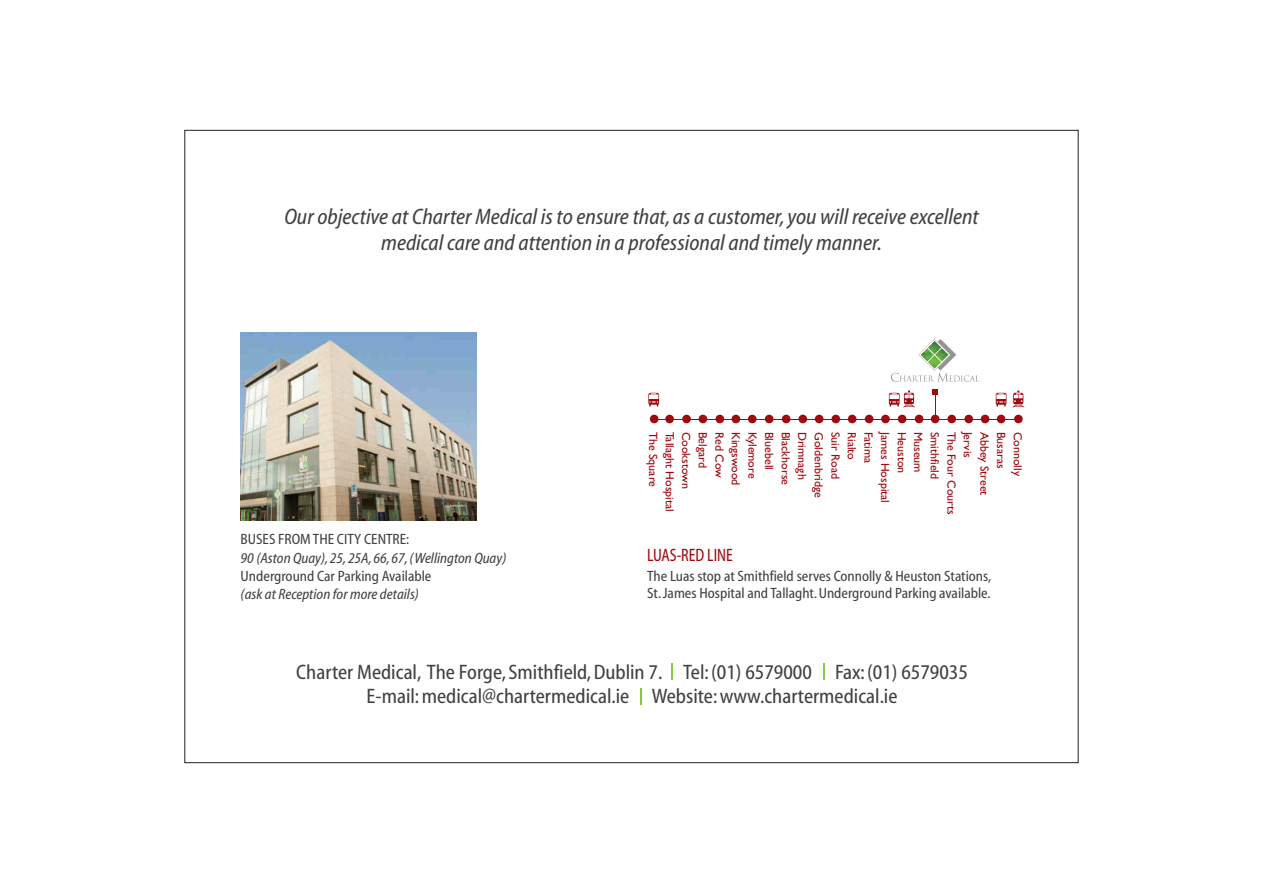
<style>
.page{position:relative;width:1263px;height:893px;background:#fff}
.page>*{position:absolute;margin:0;border:0;box-sizing:border-box;transform-origin:0 0}
.t1{font:22.5px/25.7px "Myriad Cn It Web";color:#414142;text-align:center}
.t2{font:21px/24px "Myriad Cn Web";color:#414142;text-align:center}
.t3{font:18px "Myriad Cn Web";color:#9e0a0f;scale:.88 1}
.t4{font:15px/17.1px "Myriad Cn Web";color:#414142}
.t5{font:15px "Myriad Cn It Web";color:#414142}
.t6{font:12px/16.5px "Gill Sans";color:#9e0a0f}
</style>
<div class="page">
<div style="left:1014px;top:415px;width:9px;height:8px;background:#9e0a0f;border-radius:50%"></div>
<div style="left:997px;top:415px;width:8px;height:8px;background:#9e0a0f;border-radius:50%"></div>
<div style="left:981px;top:415px;width:8px;height:8px;background:#9e0a0f;border-radius:50%"></div>
<div style="left:964px;top:415px;width:9px;height:8px;background:#9e0a0f;border-radius:50%"></div>
<div style="left:947px;top:415px;width:9px;height:8px;background:#9e0a0f;border-radius:50%"></div>
<div style="left:931px;top:415px;width:8px;height:8px;background:#9e0a0f;border-radius:50%"></div>
<div style="left:915px;top:415px;width:8px;height:8px;background:#9e0a0f;border-radius:50%"></div>
<div style="left:898px;top:415px;width:8px;height:8px;background:#9e0a0f;border-radius:50%"></div>
<div style="left:881px;top:415px;width:9px;height:8px;background:#9e0a0f;border-radius:50%"></div>
<div style="left:865px;top:415px;width:8px;height:8px;background:#9e0a0f;border-radius:50%"></div>
<div style="left:848px;top:415px;width:8px;height:8px;background:#9e0a0f;border-radius:50%"></div>
<div style="left:831px;top:415px;width:9px;height:8px;background:#9e0a0f;border-radius:50%"></div>
<div style="left:815px;top:415px;width:8px;height:8px;background:#9e0a0f;border-radius:50%"></div>
<div style="left:798px;top:415px;width:9px;height:8px;background:#9e0a0f;border-radius:50%"></div>
<div style="left:782px;top:415px;width:8px;height:8px;background:#9e0a0f;border-radius:50%"></div>
<div style="left:765px;top:415px;width:8px;height:8px;background:#9e0a0f;border-radius:50%"></div>
<div style="left:748px;top:415px;width:8px;height:8px;background:#9e0a0f;border-radius:50%"></div>
<div style="left:732px;top:415px;width:8px;height:8px;background:#9e0a0f;border-radius:50%"></div>
<div style="left:715px;top:415px;width:9px;height:8px;background:#9e0a0f;border-radius:50%"></div>
<div style="left:699px;top:415px;width:8px;height:8px;background:#9e0a0f;border-radius:50%"></div>
<div style="left:682px;top:415px;width:9px;height:8px;background:#9e0a0f;border-radius:50%"></div>
<div style="left:665px;top:415px;width:9px;height:8px;background:#9e0a0f;border-radius:50%"></div>
<div style="left:650px;top:415px;width:8px;height:8px;background:#9e0a0f;border-radius:50%"></div>
<hr style="left:653px;top:418px;width:368px;height:1px;background:#9e0a0f">
<svg style="left:932px;top:389px;width:6px;height:27px"></svg>
<svg style="left:891px;top:339px;width:88px;height:43px"></svg>
<img style="left:920px;top:341px;width:28px;height:28px">
<svg style="left:996px;top:393px;width:10px;height:14px"></svg>
<svg style="left:1012px;top:390px;width:12px;height:17px"></svg>
<svg style="left:889px;top:390px;width:26px;height:17px"></svg>
<svg style="left:648px;top:393px;width:11px;height:14px"></svg>
<img style="left:241px;top:340px;width:235px;height:180px">
<svg style="left:672px;top:663px;width:1px;height:17px"></svg>
<svg style="left:823px;top:663px;width:1px;height:17px"></svg>
<svg style="left:641px;top:688px;width:1px;height:17px"></svg>
<h1 class="t1" style="left:284px;top:205px;width:696px">Our objective at Charter Medical is to ensure that, as a customer, you will receive excellent medical care and attention in a professional and timely manner.</h1>
<p class="t4" style="left:241px;top:532px;width:170px">BUSES FROM THE CITY CENTRE:</p>
<p class="t5" style="left:241px;top:552px;width:267px">90 (Aston Quay), 25, 25A, 66, 67, (Wellington Quay)</p>
<p class="t4" style="left:241px;top:569px;width:192px">Underground Car Parking Available</p>
<p class="t5" style="left:241px;top:588px;width:180px">(ask at Reception for more details)</p>
<p class="t6" style="left:759px;top:432px;width:48px;rotate:90deg">Kylemore</p>
<p class="t6" style="left:776px;top:432px;width:40px;rotate:90deg">Bluebell</p>
<p class="t6" style="left:793px;top:432px;width:55px;rotate:90deg">Blackhorse</p>
<p class="t6" style="left:809px;top:432px;width:49px;rotate:90deg">Drimnagh</p>
<p class="t6" style="left:826px;top:432px;width:68px;rotate:90deg">Goldenbridge</p>
<p class="t6" style="left:842px;top:432px;width:49px;rotate:90deg">Suir Road</p>
<p class="t6" style="left:859px;top:432px;width:30px;rotate:90deg">Rialto</p>
<p class="t6" style="left:875px;top:432px;width:33px;rotate:90deg">Fatima</p>
<p class="t6" style="left:892px;top:432px;width:73px;rotate:90deg">James Hospital</p>
<p class="t6" style="left:909px;top:432px;width:43px;rotate:90deg">Heuston</p>
<p class="t6" style="left:925px;top:432px;width:42px;rotate:90deg">Museum</p>
<p class="t6" style="left:942px;top:432px;width:49px;rotate:90deg">Smithfield</p>
<p class="t6" style="left:743px;top:432px;width:82px;rotate:90deg">Kingswood<br>Red Cow<br>Belgard<br>Cookstown<br>Tallaght Hospital<br>The Square</p>
<p class="t6" style="left:975px;top:432px;width:85px;rotate:90deg">Jervis<br>The Four Courts</p>
<p class="t6" style="left:991px;top:432px;width:65px;rotate:90deg">Abbey Street</p>
<p class="t6" style="left:1008px;top:432px;width:38px;rotate:90deg">Busaras</p>
<p class="t6" style="left:1025px;top:432px;width:46px;rotate:90deg">Connolly</p>
<h3 class="t3" style="left:647px;top:548px;width:99px">LUAS-RED LINE</h3>
<p class="t4" style="left:647px;top:569px;width:345px">The Luas stop at Smithfield serves Connolly &amp; Heuston Stations,<br>St. James Hospital and Tallaght. Underground Parking available.</p>
<h2 class="t2" style="left:296px;top:662px;width:673px">Charter Medical, The Forge, Smithfield, Dublin 7. Tel: (01) 6579000 Fax: (01) 6579035<br>E-mail: medical@chartermedical.ie Website: www.chartermedical.ie</h2>
</div>
